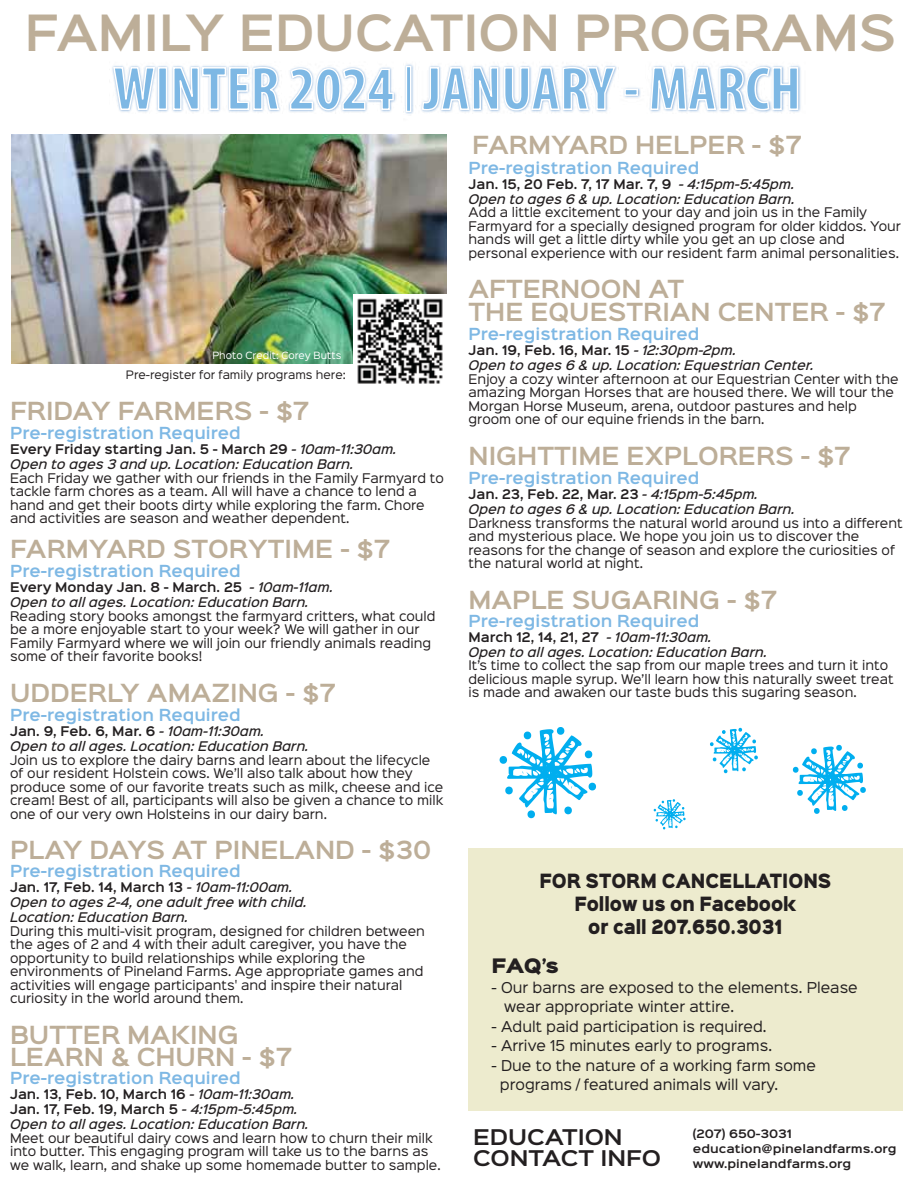
<style>
.page{position:relative;width:918px;height:1188px;background:#fff}
.page>*{position:absolute;margin:0;border:0;box-sizing:border-box;transform-origin:0 0}
.t1{font:600 45px "Sinkin Sans 600";color:#bdae98}
.t2{font:600 22.5px/22.5px "Sinkin Sans 600";color:#bdae98}
.t3{font:600 19.5px/21px "Sinkin Sans 600";color:#231f20;scale:1.07 1}
.t4{font:18px "Sinkin Sans 900 X Black";color:#231f20}
.t5{font:17.7px/23px "Sinkin Sans 900 X Black";color:#231f20;text-align:center;scale:.85 1}
.t6{font:600 15px "Sinkin Sans 600";color:#7eb8e4}
.t7{font:13.5px/19.5px "Sinkin Sans 400";color:#231f20}
.t8{font:12px/13.5px "Sinkin Sans 400";color:#231f20}
.t9{font:italic 500 12px/15px "Sinkin Sans 500";color:#231f20}
.t10{font:600 12px/15px "Sinkin Sans 600";color:#231f20}
.t11{font:600 10.5px/15px "Sinkin Sans 600";color:#231f20;scale:1.07 1}
.t12{font:10.5px "Sinkin Sans 400";color:#231f20}
.t13{font:9px "Sinkin Sans 400";color:#fff}
.s1{font-family:"Sinkin Sans 500";font-weight:500;font-style:italic}
</style>
<div class="page">
<img style="left:114px;top:64px;width:687px;height:50px">
<svg style="left:112px;top:66px;width:44px;height:45px"></svg>
<div style="left:158px;top:67px;width:9px;height:43px;border:2px solid #fff"></div>
<svg style="left:172px;top:66px;width:109px;height:45px"></svg>
<svg style="left:288px;top:67px;width:107px;height:44px"></svg>
<div style="left:406px;top:66px;width:5px;height:46px;border:2px solid #fff"></div>
<svg style="left:421px;top:66px;width:195px;height:45px"></svg>
<div style="left:624px;top:89px;width:14px;height:7px;border:2px solid #fff"></div>
<svg style="left:649px;top:66px;width:150px;height:45px"></svg>
<div style="left:469px;top:849px;width:434px;height:262px;background:#edebce"></div>
<img style="left:11px;top:135px;width:435px;height:229px">
<img style="left:353px;top:295px;width:93px;height:89px">
<svg style="left:499px;top:727px;width:97px;height:91px"></svg>
<svg style="left:792px;top:745px;width:74px;height:69px"></svg>
<svg style="left:653px;top:799px;width:33px;height:30px"></svg>
<svg style="left:710px;top:728px;width:48px;height:45px"></svg>
<h1 class="t1" style="left:25px;top:-6px;width:873px">FAMILY EDUCATION PROGRAMS</h1>
<p class="t13" style="left:212px;top:348px;width:131px">Photo Credit: Corey Butts</p>
<p class="t12" style="left:126px;top:366px;width:221px">Pre-register for family programs here:</p>
<h2 class="t2" style="left:10px;top:397px;width:301px">FRIDAY FARMERS - $7</h2>
<p class="t6" style="left:10px;top:420px;width:232px">Pre-registration Required</p>
<p class="t10" style="left:10px;top:441px;width:388px">Every Friday starting Jan. 5 - March 29 <span class="s1">- 10am-11:30am.</span></p>
<p class="t9" style="left:10px;top:456px;width:345px">Open to ages 3 and up. Location: Education Barn.</p>
<p class="t8" style="left:10px;top:470px;width:435px">Each Friday we gather with our friends in the Family Farmyard to tackle farm chores as a team. All will have a chance to lend a hand and get their boots dirty while exploring the farm. Chore and activities are season and weather dependent.</p>
<h2 class="t2" style="left:10px;top:535px;width:382px">FARMYARD STORYTIME - $7</h2>
<p class="t6" style="left:10px;top:558px;width:232px">Pre-registration Required</p>
<p class="t10" style="left:10px;top:579px;width:325px">Every Monday Jan. 8 - March. 25 <span class="s1">- 10am-11am.</span></p>
<p class="t9" style="left:10px;top:594px;width:300px">Open to all ages. Location: Education Barn.</p>
<p class="t8" style="left:10px;top:608px;width:427px">Reading story books amongst the farmyard critters, what could be a more enjoyable start to your week? We will gather in our Family Farmyard where we will join our friendly animals reading some of their favorite books!</p>
<h2 class="t2" style="left:10px;top:679px;width:327px">UDDERLY AMAZING - $7</h2>
<p class="t6" style="left:10px;top:702px;width:232px">Pre-registration Required</p>
<p class="t10" style="left:10px;top:723px;width:256px">Jan. 9, Feb. 6, Mar. 6 <span class="s1">- 10am-11:30am.</span></p>
<p class="t9" style="left:10px;top:738px;width:300px">Open to all ages. Location: Education Barn.</p>
<p class="t8" style="left:10px;top:752px;width:435px">Join us to explore the dairy barns and learn about the lifecycle of our resident Holstein cows. We’ll also talk about how they produce some of our favorite treats such as milk, cheese and ice cream! Best of all, participants will also be given a chance to milk one of our very own Holsteins in our dairy barn.</p>
<h2 class="t2" style="left:10px;top:837px;width:422px">PLAY DAYS AT PINELAND - $30</h2>
<p class="t6" style="left:10px;top:858px;width:232px">Pre-registration Required</p>
<p class="t10" style="left:10px;top:879px;width:284px">Jan. 17, Feb. 14, March 13 <span class="s1">- 10am-11:00am.</span></p>
<p class="t9" style="left:10px;top:894px;width:298px">Open to ages 2-4, one adult free with child.<br>Location: Education Barn.</p>
<p class="t8" style="left:10px;top:923px;width:416px">During this multi-visit program, designed for children between the ages of 2 and 4 with their adult caregiver, you have the opportunity to build relationships while exploring the environments of Pineland Farms. Age appropriate games and activities will engage participants' and inspire their natural curiosity in the world around them.</p>
<h2 class="t2" style="left:10px;top:1021px;width:284px">BUTTER MAKING<br>LEARN &amp; CHURN - $7</h2>
<p class="t6" style="left:10px;top:1065px;width:232px">Pre-registration Required</p>
<p class="t10" style="left:10px;top:1086px;width:289px">Jan. 13, Feb. 10, March 16 <span class="s1">- 10am-11:30am.<br></span>Jan. 17, Feb. 19, March 5 <span class="s1">- 4:15pm-5:45pm.</span></p>
<p class="t9" style="left:10px;top:1116px;width:300px">Open to all ages. Location: Education Barn.</p>
<p class="t8" style="left:10px;top:1130px;width:432px">Meet our beautiful dairy cows and learn how to churn their milk into butter. This engaging program will take us to the barns as we walk, learn, and shake up some homemade butter to sample.</p>
<h2 class="t2" style="left:472px;top:132px;width:331px">FARMYARD HELPER - $7</h2>
<p class="t6" style="left:469px;top:155px;width:232px">Pre-registration Required</p>
<p class="t10" style="left:469px;top:176px;width:328px">Jan. 15, 20 Feb. 7, 17 Mar. 7, 9 <span class="s1">- 4:15pm-5:45pm.</span></p>
<p class="t9" style="left:469px;top:191px;width:328px">Open to ages 6 &amp; up. Location: Education Barn.</p>
<p class="t8" style="left:469px;top:205px;width:434px">Add a little excitement to your day and join us in the Family Farmyard for a specially designed program for older kiddos. Your hands will get a little dirty while you get an up close and personal experience with our resident farm animal personalities.</p>
<h2 class="t2" style="left:469px;top:276px;width:419px">AFTERNOON AT<br>THE EQUESTRIAN CENTER - $7</h2>
<p class="t6" style="left:469px;top:321px;width:232px">Pre-registration Required</p>
<p class="t10" style="left:469px;top:342px;width:269px">Jan. 19, Feb. 16, Mar. 15 <span class="s1">- 12:30pm-2pm.</span></p>
<p class="t9" style="left:469px;top:357px;width:347px">Open to ages 6 &amp; up. Location: Equestrian Center.</p>
<p class="t8" style="left:469px;top:371px;width:432px">Enjoy a cozy winter afternoon at our Equestrian Center with the amazing Morgan Horses that are housed there. We will tour the Morgan Horse Museum, arena, outdoor pastures and help groom one of our equine friends in the barn.</p>
<h2 class="t2" style="left:469px;top:443px;width:384px">NIGHTTIME EXPLORERS - $7</h2>
<p class="t6" style="left:469px;top:465px;width:232px">Pre-registration Required</p>
<p class="t10" style="left:469px;top:486px;width:291px">Jan. 23, Feb. 22, Mar. 23 <span class="s1">- 4:15pm-5:45pm.</span></p>
<p class="t9" style="left:469px;top:501px;width:328px">Open to ages 6 &amp; up. Location: Education Barn.</p>
<p class="t8" style="left:469px;top:515px;width:436px">Darkness transforms the natural world around us into a different and mysterious place. We hope you join us to discover the reasons for the change of season and explore the curiosities of the natural world at night.</p>
<h2 class="t2" style="left:469px;top:587px;width:310px">MAPLE SUGARING - $7</h2>
<p class="t6" style="left:469px;top:608px;width:232px">Pre-registration Required</p>
<p class="t10" style="left:469px;top:629px;width:245px">March 12, 14, 21, 27 <span class="s1">- 10am-11:30am.</span></p>
<p class="t9" style="left:469px;top:644px;width:300px">Open to all ages. Location: Education Barn.</p>
<p class="t8" style="left:469px;top:658px;width:427px">It’s time to collect the sap from our maple trees and turn it into delicious maple syrup. We’ll learn how this naturally sweet treat is made and awaken our taste buds this sugaring season.</p>
<h3 class="t5" style="left:539px;top:871px;width:345px">FOR STORM CANCELLATIONS<br>Follow us on Facebook<br>or call 207.650.3031</h3>
<h3 class="t4" style="left:492px;top:957px;width:69px">FAQ’s</h3>
<p class="t7" style="left:504px;top:976px;width:355px;text-indent:-13px">- Our barns are exposed to the elements. Please wear appropriate winter attire.</p>
<p class="t7" style="left:492px;top:1015px;width:277px">- Adult paid participation is required.</p>
<p class="t7" style="left:492px;top:1035px;width:282px">- Arrive 15 minutes early to programs.</p>
<p class="t7" style="left:500px;top:1054px;width:318px;text-indent:-8px">- Due to the nature of a working farm some programs / featured animals will vary.</p>
<h3 class="t3" style="left:473px;top:1125px;width:177px">EDUCATION<br>CONTACT INFO</h3>
<p class="t11" style="left:693px;top:1126px;width:192px">(207) 650-3031 education@pinelandfarms.org www.pinelandfarms.org</p>
</div>
